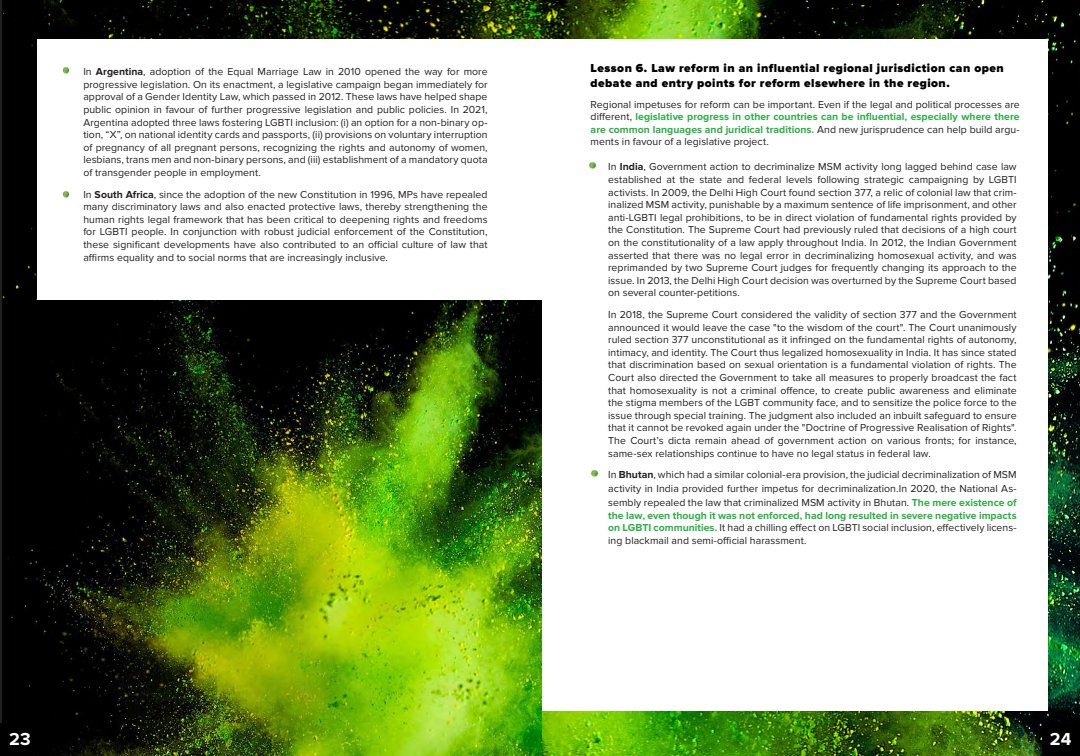
<style>
.page{position:relative;width:1080px;height:756px;background:#fff}
.page>*{position:absolute;margin:0;border:0;box-sizing:border-box;transform-origin:0 0}
.t1{font:700 18px "Proxima Nova";color:#fff}
.t2{font:900 12px/14.4px "Proxima Nova";letter-spacing:.04em;color:#000}
.t3{font:10.5px/12.6px "Proxima Nova";letter-spacing:.005em;color:#231f20;text-align:justify}
.s1{font-weight:700}
.s2{font-weight:700;color:#2cae45}
</style>
<div class="page">
<img style="left:2px;top:0;width:1078px;height:756px">
<div style="left:46px;top:40px;width:993px;height:671px;background:#fff"></div>
<div style="left:1043px;top:724px;width:37px;height:32px;background:#000"></div>
<svg style="left:62px;top:67px;width:8px;height:7px"></svg>
<svg style="left:62px;top:190px;width:8px;height:8px"></svg>
<svg style="left:588px;top:162px;width:8px;height:7px"></svg>
<svg style="left:590px;top:470px;width:8px;height:7px"></svg>
<img style="left:2px;top:301px;width:539px;height:455px">
<div style="left:0;top:724px;width:37px;height:32px;background:#000"></div>
<p class="t3" style="left:83px;top:66px;width:406px">In <span class="s1">Argentina</span>, adoption of the Equal Marriage Law in 2010 opened the way for more progressive legislation. On its enactment, a legislative campaign began immediately for approval of a Gender Identity Law, which passed in 2012. These laws have helped shape public opinion in favour of further progressive legislation and public policies. In 2021, Argentina adopted three laws fostering LGBTI inclusion: (i) an option for a non-binary op&shy;tion, “X”, on national identity cards and passports, (ii) provisions on voluntary interruption of pregnancy of all pregnant persons, recognizing the rights and autonomy of women, lesbians, trans men and non-binary persons, and (iii) establishment of a mandatory quota of transgender people in employment.</p>
<p class="t3" style="left:83px;top:188px;width:406px">In <span class="s1">South Africa</span>, since the adoption of the new Constitution in 1996, MPs have repealed many discriminatory laws and also enacted protective laws, thereby strengthening the human rights legal framework that has been critical to deepening rights and freedoms for LGBTI people. In conjunction with robust judicial enforcement of the Constitution, these significant developments have also contributed to an official culture of law that affirms equality and to social norms that are increasingly inclusive.</p>
<p class="t1" style="left:9px;top:729px;width:23px">23</p>
<p class="t2" style="left:591px;top:61px;width:415px">Lesson 6. Law reform in an influential regional jurisdiction can open debate and entry points for reform elsewhere in the region.</p>
<p class="t3" style="left:591px;top:98px;width:431px">Regional impetuses for reform can be important. Even if the legal and political processes are different, <span class="s2">legislative progress in other countries can be influential, especially where there are common languages and juridical traditions.</span> And new jurisprudence can help build argu&shy;ments in favour of a legislative project.</p>
<p class="t3" style="left:608px;top:161px;width:410px">In <span class="s1">India</span>, Government action to decriminalize MSM activity long lagged behind case law established at the state and federal levels following strategic campaigning by LGBTI activists. In 2009, the Delhi High Court found section 377, a relic of colonial law that crim&shy;inalized MSM activity, punishable by a maximum sentence of life imprisonment, and other anti-LGBTI legal prohibitions, to be in direct violation of fundamental rights provided by the Constitution. The Supreme Court had previously ruled that decisions of a high court on the constitutionality of a law apply throughout India. In 2012, the Indian Government asserted that there was no legal error in decriminalizing homosexual activity, and was reprimanded by two Supreme Court judges for frequently changing its approach to the issue. In 2013, the Delhi High Court decision was overturned by the Supreme Court based on several counter-petitions.</p>
<p class="t3" style="left:608px;top:308px;width:410px">In 2018, the Supreme Court considered the validity of section 377 and the Government announced it would leave the case "to the wisdom of the court". The Court unanimously ruled section 377 unconstitutional as it infringed on the fundamental rights of autonomy, intimacy, and identity. The Court thus legalized homosexuality in India. It has since stated that discrimination based on sexual orientation is a fundamental violation of rights. The Court also directed the Government to take all measures to properly broadcast the fact that homosexuality is not a criminal offence, to create public awareness and eliminate the stigma members of the LGBT community face, and to sensitize the police force to the issue through special training. The judgment also included an inbuilt safeguard to ensure that it cannot be revoked again under the "Doctrine of Progressive Realisation of Rights".<br>The Court’s dicta remain ahead of government action on various fronts; for instance, same-sex relationships continue to have no legal status in federal law.</p>
<p class="t3" style="left:608px;top:468px;width:410px;line-height:14px">In <span class="s1">Bhutan</span>, which had a similar colonial-era provision, the judicial decriminalization of MSM activity in India provided further impetus for decriminalization.In 2020, the National As&shy;sembly repealed the law that criminalized MSM activity in Bhutan. <span class="s2">The mere existence of</span></p>
<p class="t3" style="left:608px;top:509px;width:410px"><span class="s2">the law, even though it was not enforced, had long resulted in severe negative impacts on LGBTI communities.</span> It had a chilling effect on LGBTI social inclusion, effectively licens&shy;ing blackmail and semi-official harassment.</p>
<p class="t1" style="left:1050px;top:729px;width:23px">24</p>
</div>
